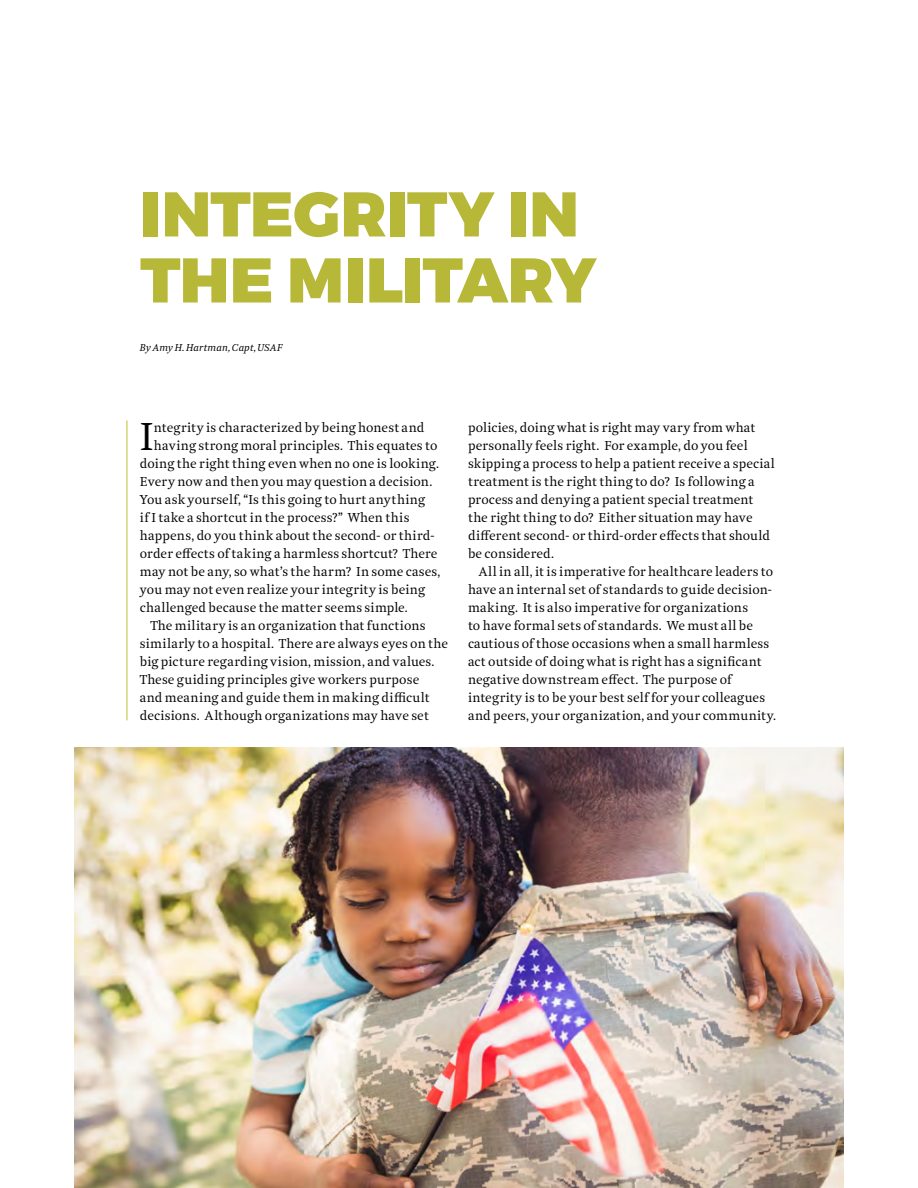
<style>
.page{position:relative;width:918px;height:1188px;background:#fff}
.page>*{position:absolute;margin:0;border:0;box-sizing:border-box;transform-origin:0 0}
.t1{font:900 63px/66px "Montserrat";letter-spacing:-.005em;color:#b7b838}
.t2{font:40.65px "Brenta";color:#000}
.t3{font:13.5px/18px "Brenta";letter-spacing:.01em;color:#000}
.t4{font:13.5px "Brenta";letter-spacing:.03em;color:#000}
.t5{font:italic 10.5px "Brenta";letter-spacing:.025em;color:#000}
</style>
<div class="page">
<hr style="left:127px;top:420px;width:1px;height:300px;background:#bcbf32">
<img style="left:74px;top:748px;width:770px;height:440px">
<h1 class="t1" style="left:140px;top:183px;width:458px">INTEGRITY IN<br>THE MILITARY</h1>
<p class="t5" style="left:140px;top:342px;width:144px">By Amy H. Hartman, Capt, USAF</p>
<h2 class="t2" style="left:140px;top:413px;width:15px">I</h2>
<p class="t3" style="left:154px;top:419px;width:272px">ntegrity is characterized by being honest and</p>
<p class="t3" style="left:154px;top:437px;width:285px">having strong moral principles. This equates to</p>
<p class="t3" style="left:140px;top:455px;width:301px">doing the right thing even when no one is looking.</p>
<p class="t3" style="left:140px;top:473px;width:294px">Every now and then you may question a decision.</p>
<p class="t3" style="left:140px;top:491px;width:287px">You ask yourself, “Is this going to hurt anything</p>
<p class="t3" style="left:140px;top:509px;width:271px">if I take a shortcut in the process?” When this</p>
<p class="t3" style="left:140px;top:527px;width:297px">happens, do you think about the second- or third-</p>
<p class="t3" style="left:140px;top:545px;width:299px">order effects of taking a harmless shortcut? There</p>
<p class="t3" style="left:140px;top:563px;width:302px">may not be any, so what’s the harm? In some cases,</p>
<p class="t3" style="left:140px;top:581px;width:287px">you may not even realize your integrity is being</p>
<p class="t3" style="left:140px;top:599px;width:270px">challenged because the matter seems simple.</p>
<p class="t4" style="left:150px;top:618px;width:277px">The military is an organization that functions</p>
<p class="t3" style="left:140px;top:635px;width:310px">similarly to a hospital. There are always eyes on the</p>
<p class="t3" style="left:140px;top:653px;width:296px">big picture regarding vision, mission, and values.</p>
<p class="t3" style="left:140px;top:671px;width:281px">These guiding principles give workers purpose</p>
<p class="t4" style="left:140px;top:690px;width:291px">and meaning and guide them in making difficult</p>
<p class="t3" style="left:140px;top:707px;width:291px">decisions. Although organizations may have set</p>
<p class="t3" style="left:468px;top:419px;width:308px">policies, doing what is right may vary from what personally feels right. For example, do you feel skipping a process to help a patient receive a special treatment is the right thing to do? Is following a process and denying a patient special treatment the right thing to do? Either situation may have different second- or third-order effects that should be considered.</p>
<p class="t3" style="left:468px;top:563px;width:310px;text-indent:11px">All in all, it is imperative for healthcare leaders to have an internal set of standards to guide decision&shy;making. It is also imperative for organizations<br>to have formal sets of standards. We must all be cautious of those occasions when a small harmless act outside of doing what is right has a significant negative downstream effect. The purpose of integrity is to be your best self for your colleagues and peers, your organization, and your community.</p>
</div>
